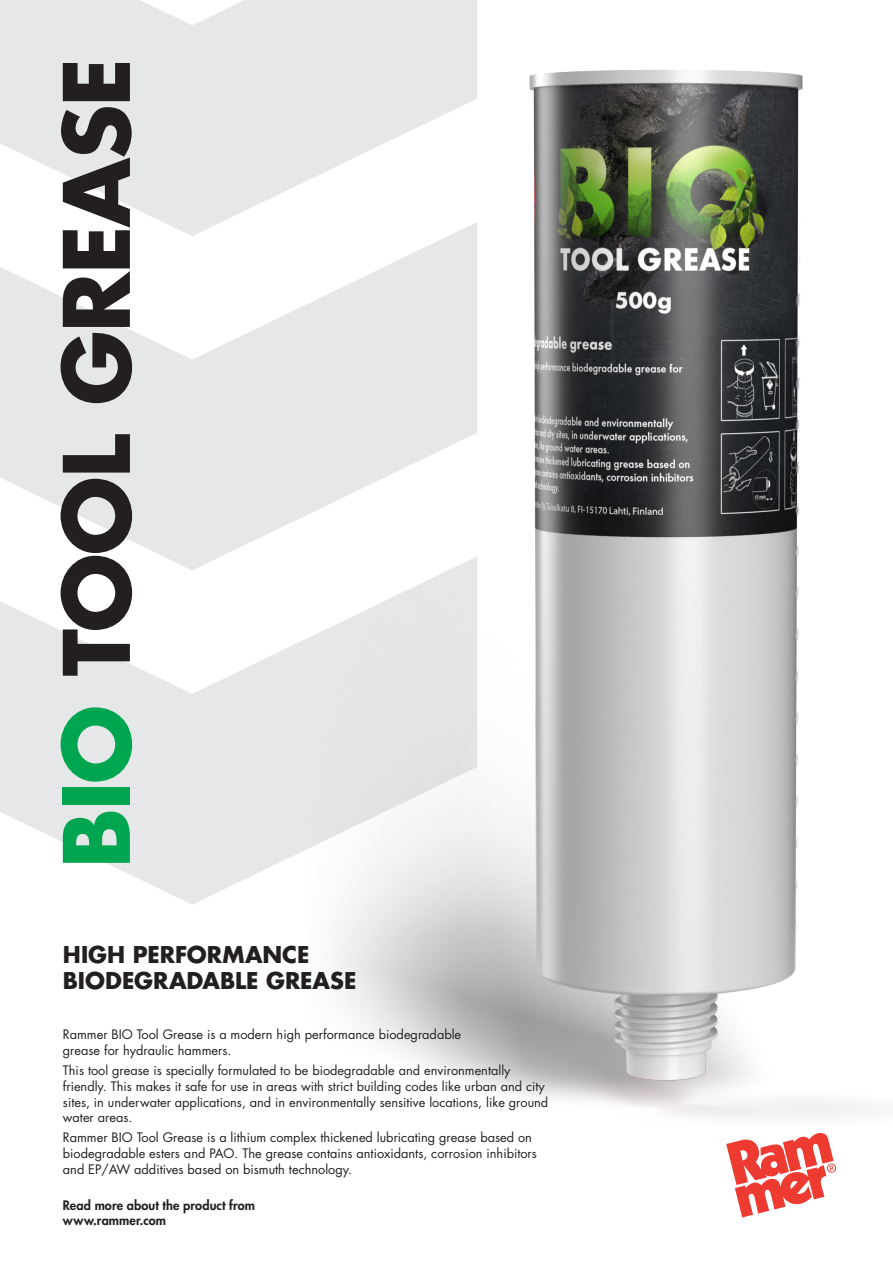
<style>
.page{position:relative;width:893px;height:1263px;background:#fff}
.page>*{position:absolute;margin:0;border:0;box-sizing:border-box;transform-origin:0 0}
.t1{font:700 88.95px "Futura Std";letter-spacing:-.025em;color:#231f20}
.t2{font:700 22.5px/25.5px "Futura Std";color:#231f20}
.t3{font:12.75px/15.8px "Futura Std";color:#231f20}
.t4{font:800 12.75px/15.8px "Futura Std";letter-spacing:.005em;color:#231f20}
.s1{color:#00a54f}
</style>
<div class="page">
<svg style="left:726px;top:1133px;width:111px;height:84px"></svg>
<svg style="left:0;top:0;width:477px;height:222px;background:#e9eaeb"></svg>
<svg style="left:0;top:222px;width:309px;height:334px;fill:#e6e7e9"></svg>
<svg style="left:0;top:556px;width:309px;height:349px;fill:#e6e7e9"></svg>
<img style="left:309px;top:16px;width:556px;height:1101px">
<p class="t1" style="left:37px;top:868px;width:812px;rotate:-90deg"><span class="s1">BIO</span> TOOL GREASE</p>
<p class="t2" style="left:63px;top:942px;width:295px">HIGH PERFORMANCE<br>BIODEGRADABLE GREASE</p>
<p class="t3" style="left:63px;top:1027px;width:400px">Rammer BIO Tool Grease is a modern high performance biodegradable grease for hydraulic hammers.</p>
<p class="t3" style="left:63px;top:1062px;width:487px">This tool grease is specially formulated to be biodegradable and environmentally friendly. This makes it safe for use in areas with strict building codes like urban and city sites, in underwater applications, and in environmentally sensitive locations, like ground water areas.</p>
<p class="t3" style="left:63px;top:1130px;width:475px">Rammer BIO Tool Grease is a lithium complex thickened lubricating grease based on biodegradable esters and PAO. The grease contains antioxidants, corrosion inhibitors and EP/AW additives based on bismuth technology.</p>
<p class="t4" style="left:63px;top:1197px;width:194px">Read more about the product from www.rammer.com</p>
</div>
